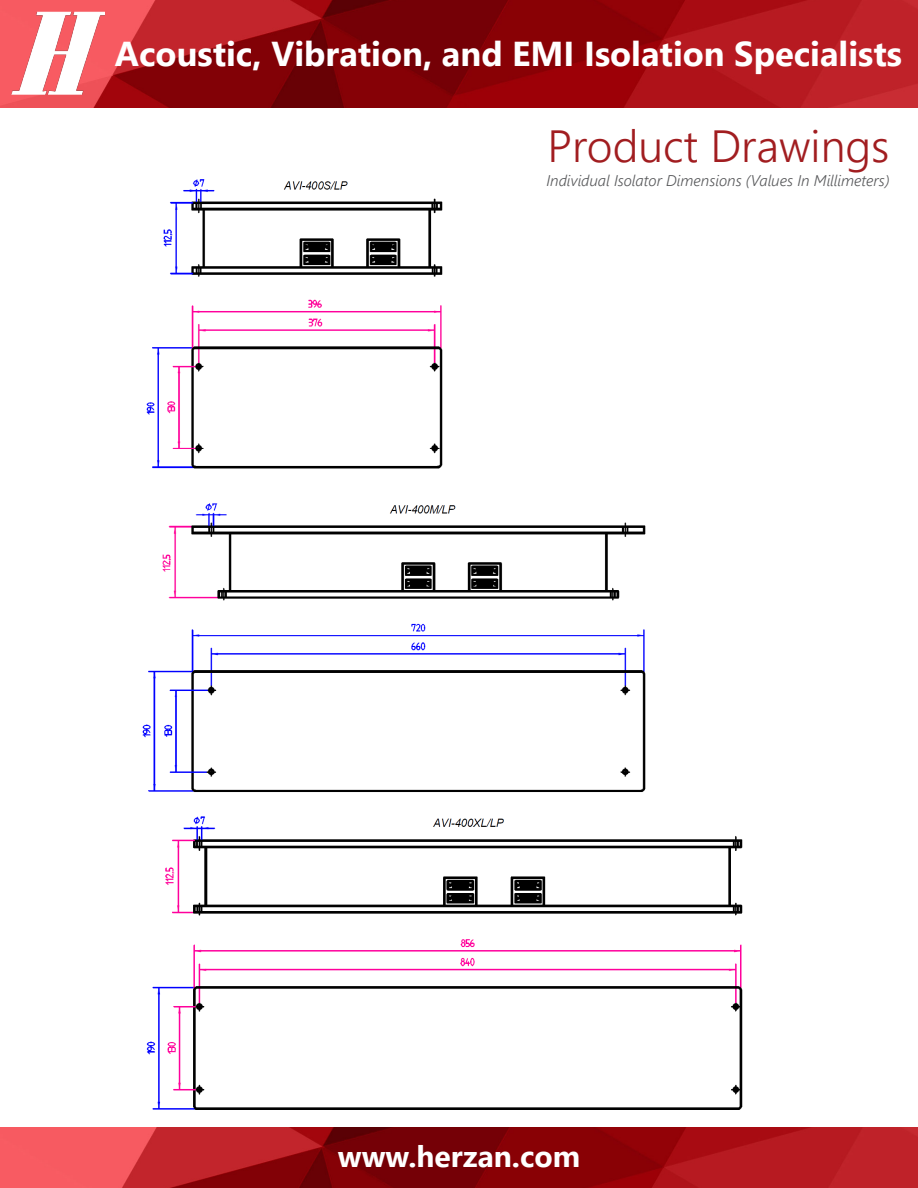
<style>
.page{position:relative;width:918px;height:1188px;background:#fff}
.page>*{position:absolute;margin:0;border:0;box-sizing:border-box;transform-origin:0 0}
.t1{font:300 45px "Segoe UI";color:#a11d20}
.t2{font:700 34.5px "Segoe UI";color:#fff}
.t3{font:700 30px "Segoe UI";color:#fff}
.t4{font:italic 300 15.45px "Segoe UI";color:#57585a}
</style>
<div class="page">
<img style="left:0;top:1128px;width:918px;height:60px">
<img style="left:0;top:0;width:918px;height:108px">
<img style="left:11px;top:12px;width:94px;height:82px">
<img style="left:146px;top:179px;width:297px;height:290px">
<img style="left:142px;top:503px;width:504px;height:289px">
<img style="left:146px;top:816px;width:597px;height:294px">
<h2 class="t2" style="left:115px;top:21px;width:789px">Acoustic, Vibration, and EMI Isolation Specialists</h2>
<h1 class="t1" style="left:547px;top:103px;width:344px">Product Drawings</h1>
<p class="t4" style="left:546px;top:168px;width:345px">Individual Isolator Dimensions (Values In Millimeters)</p>
<h3 class="t3" style="left:338px;top:1128px;width:244px">www.herzan.com</h3>
</div>
